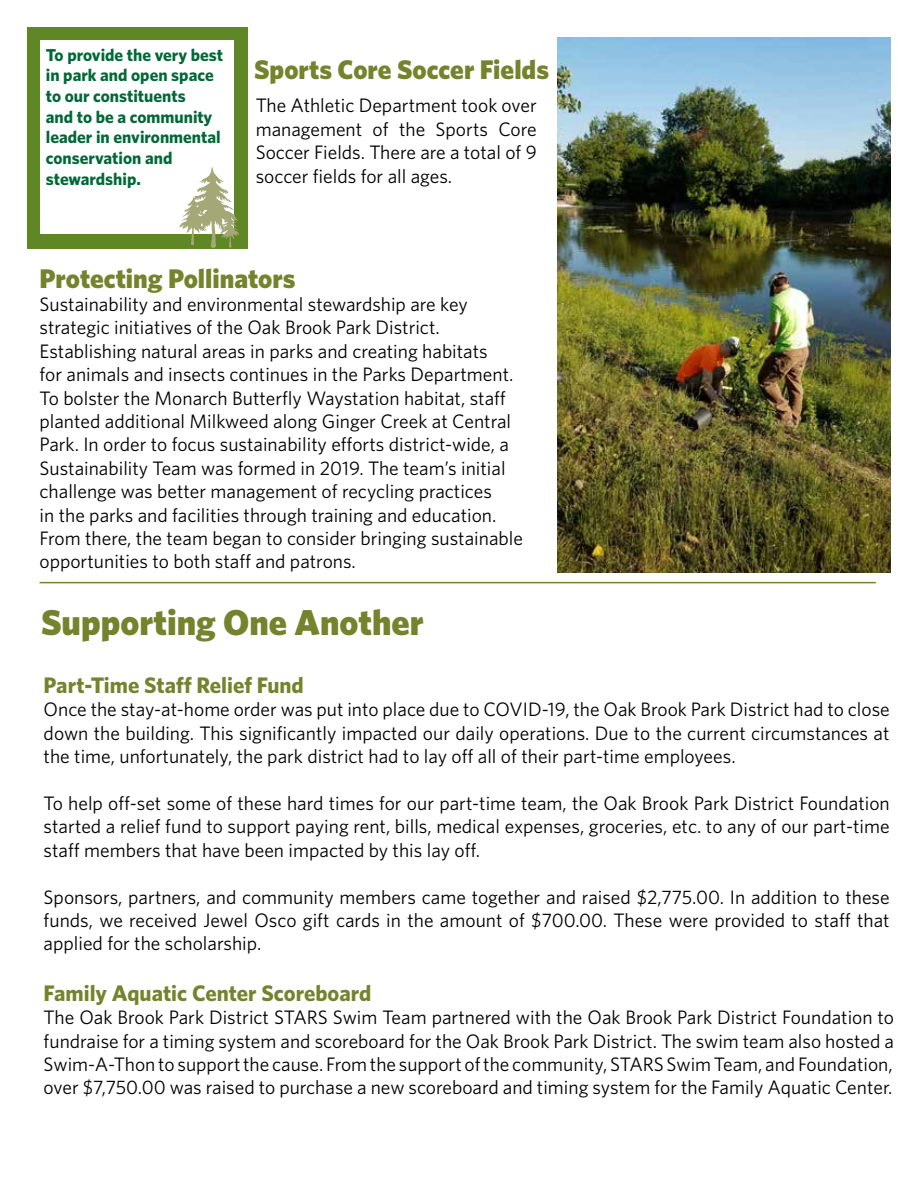
<style>
.page{position:relative;width:918px;height:1188px;background:#fff}
.page>*{position:absolute;margin:0;border:0;box-sizing:border-box;transform-origin:0 0}
.t1{font:900 36px "Whitney";color:#75832d}
.t2{font:900 27px "Whitney";color:#75832d}
.t3{font:700 22.5px "Whitney";color:#75832d}
.t4{font:19.5px/23.4px "Whitney";color:#000;text-align:justify}
.t5{font:700 17.25px/20.7px "Whitney";color:#006838}
</style>
<div class="page">
<div style="left:27px;top:27px;width:221px;height:221px;background:#608725"></div>
<div style="left:40px;top:40px;width:194px;height:194px;background:#fff"></div>
<svg style="left:179px;top:167px;width:60px;height:81px"></svg>
<hr style="left:40px;top:582px;width:836px;height:1px;background:#75832d">
<img style="left:557px;top:38px;width:334px;height:534px">
<p class="t5" style="left:46px;top:44px;width:179px">To provide the very best in park and open space to our constituents<br>and to be a community leader in environmental conservation and stewardship.</p>
<h2 class="t2" style="left:254px;top:51px;width:296px">Sports Core Soccer Fields</h2>
<p class="t4" style="left:256px;top:94px;width:283px">The Athletic Department took over management of the Sports Core Soccer Fields. There are a total of 9 soccer fields for all ages.</p>
<h2 class="t2" style="left:40px;top:260px;width:257px">Protecting Pollinators</h2>
<p class="t4" style="left:40px;top:292px;width:485px;text-align:left">Sustainability and environmental stewardship are key strategic initiatives of the Oak Brook Park District.<br>Establishing natural areas in parks and creating habitats<br>for animals and insects continues in the Parks Department.<br>To bolster the Monarch Butterfly Waystation habitat, staff planted additional Milkweed along Ginger Creek at Central Park. In order to focus sustainability efforts district-wide, a Sustainability Team was formed in 2019. The team’s initial challenge was better management of recycling practices<br>in the parks and facilities through training and education.<br>From there, the team began to consider bringing sustainable opportunities to both staff and patrons.</p>
<h1 class="t1" style="left:41px;top:598px;width:384px">Supporting One Another</h1>
<p class="t3" style="left:44px;top:670px;width:262px">Part-Time Staff Relief Fund</p>
<p class="t4" style="left:44px;top:697px;width:848px">Once the stay-at-home order was put into place due to COVID-19, the Oak Brook Park District had to close down the building. This significantly impacted our daily operations. Due to the current circumstances at the time, unfortunately, the park district had to lay off all of their part-time employees.</p>
<p class="t4" style="left:44px;top:791px;width:848px">To help off-set some of these hard times for our part-time team, the Oak Brook Park District Foundation started a relief fund to support paying rent, bills, medical expenses, groceries, etc. to any of our part-time staff members that have been impacted by this lay off.</p>
<p class="t4" style="left:44px;top:885px;width:848px">Sponsors, partners, and community members came together and raised $2,775.00. In addition to these funds, we received Jewel Osco gift cards in the amount of $700.00. These were provided to staff that applied for the scholarship.</p>
<p class="t3" style="left:44px;top:978px;width:329px">Family Aquatic Center Scoreboard</p>
<p class="t4" style="left:44px;top:1005px;width:852px">The Oak Brook Park District STARS Swim Team partnered with the Oak Brook Park District Foundation to fundraise for a timing system and scoreboard for the Oak Brook Park District. The swim team also hosted a Swim-A-Thon to support the cause. From the support of the community, STARS Swim Team, and Foundation, over $7,750.00 was raised to purchase a new scoreboard and timing system for the Family Aquatic Center.</p>
</div>
